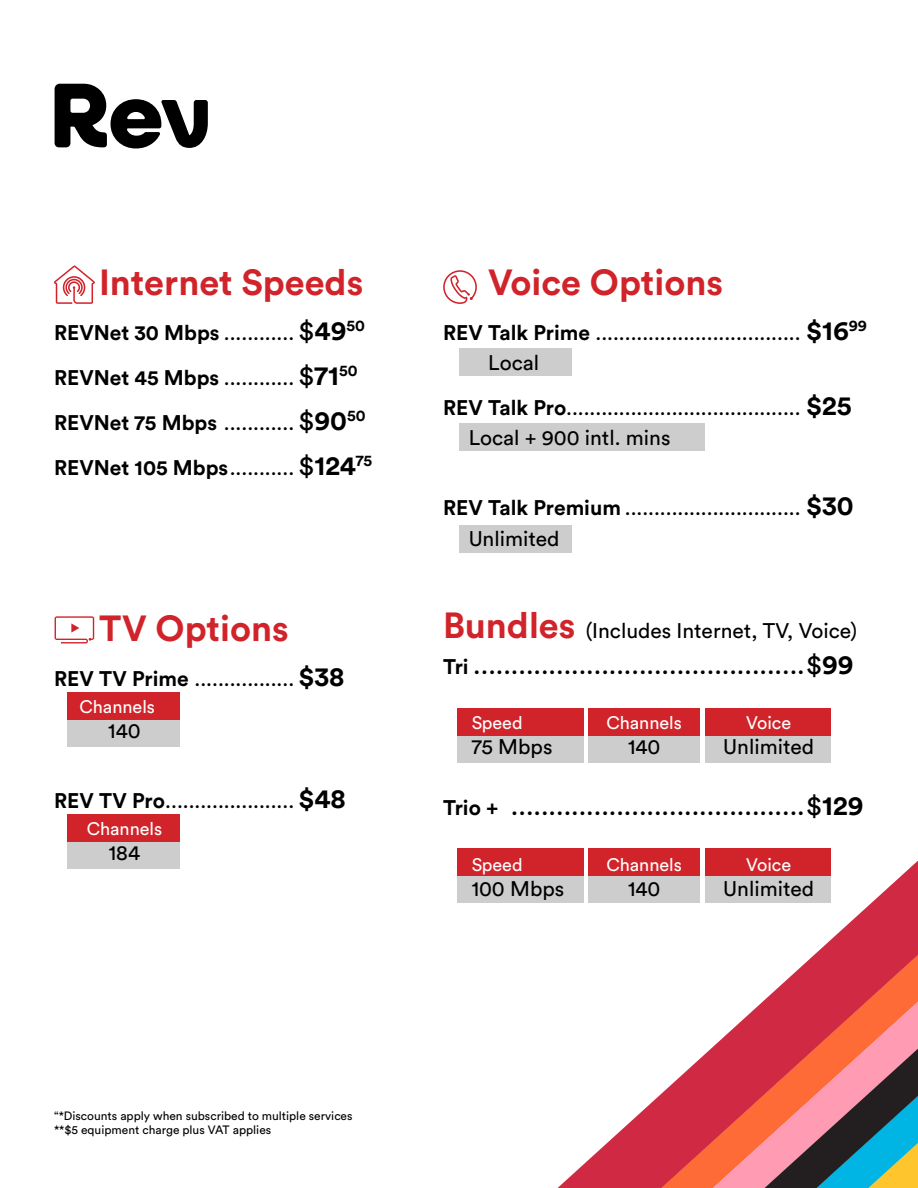
<style>
.page{position:relative;width:918px;height:1188px;background:#fff}
.page>*{position:absolute;margin:0;border:0;box-sizing:border-box;transform-origin:0 0}
.t1{font:700 36px "Circular Pro";color:#d1232a}
.t2{font:27px "Circular Pro";color:#000}
.t3{font:21px "Circular Pro";color:#000}
.t4{font:700 21px "Circular Pro";color:#000}
.t5{font:18px "Circular Pro";color:#fff}
.t6{font:12px/14.4px "Circular Pro";color:#000}
.s1{font-weight:400}
.s2{font-weight:400;font-size:27px}
.s3{font-size:27px}
.s4{font-weight:700}
.s5{font-weight:700;font-size:27px}
.s6{font-weight:700;font-size:36px;color:#d1232a}
.s7{font-weight:700;font-size:21px}
</style>
<div class="page">
<div style="left:67px;top:719px;width:113px;height:27px;background:#cdcdcd"></div>
<div style="left:67px;top:841px;width:113px;height:27px;background:#cdcdcd"></div>
<div style="left:459px;top:349px;width:113px;height:27px;background:#cdcdcd"></div>
<div style="left:459px;top:424px;width:246px;height:27px;background:#cdcdcd"></div>
<div style="left:459px;top:526px;width:113px;height:27px;background:#cdcdcd"></div>
<div style="left:67px;top:692px;width:113px;height:27px;background:#d1232a"></div>
<div style="left:67px;top:814px;width:113px;height:27px;background:#d1232a"></div>
<div style="left:457px;top:735px;width:126px;height:27px;background:#cdcdcd"></div>
<div style="left:457px;top:875px;width:126px;height:27px;background:#cdcdcd"></div>
<div style="left:589px;top:735px;width:111px;height:27px;background:#cdcdcd"></div>
<div style="left:705px;top:735px;width:126px;height:27px;background:#cdcdcd"></div>
<div style="left:457px;top:708px;width:126px;height:27px;background:#d1232a"></div>
<div style="left:457px;top:848px;width:126px;height:27px;background:#d1232a"></div>
<div style="left:589px;top:708px;width:111px;height:27px;background:#d1232a"></div>
<div style="left:589px;top:848px;width:111px;height:27px;background:#d1232a"></div>
<div style="left:705px;top:708px;width:126px;height:27px;background:#d1232a"></div>
<div style="left:705px;top:848px;width:126px;height:27px;background:#d1232a"></div>
<svg style="left:55px;top:616px;width:39px;height:28px"></svg>
<svg style="left:54px;top:265px;width:41px;height:39px"></svg>
<svg style="left:55px;top:84px;width:153px;height:64px"></svg>
<svg style="left:558px;top:861px;width:360px;height:327px"></svg>
<svg style="left:713px;top:1002px;width:205px;height:186px"></svg>
<svg style="left:443px;top:270px;width:34px;height:34px"></svg>
<p class="t1" style="left:99px;top:257px;width:266px">Internet Speeds</p>
<p class="t4" style="left:54px;top:318px;width:312px">REVNet 30 Mbps <span class="s1">............</span> <span class="s2">$</span><span class="s3">49</span><sup>50</sup></p>
<p class="t4" style="left:54px;top:363px;width:305px">REVNet 45 Mbps <span class="s1">............</span> <span class="s2">$</span><span class="s3">71</span><sup>50</sup></p>
<p class="t4" style="left:54px;top:408px;width:313px">REVNet 75 Mbps <span class="s1">............</span> <span class="s2">$</span><span class="s3">90</span><sup>50</sup></p>
<p class="t4" style="left:54px;top:453px;width:320px">REVNet 105 Mbps<span class="s1">...........</span> <span class="s2">$</span><span class="s3">124</span><sup>75</sup></p>
<p class="t1" style="left:99px;top:603px;width:191px">TV Options</p>
<p class="t3" style="left:54px;top:664px;width:292px"><span class="s4">REV TV Prime</span> ................. <span class="s5">$38</span></p>
<p class="t5" style="left:80px;top:695px;width:77px">Channels</p>
<p class="t3" style="left:108px;top:717px;width:34px">140</p>
<p class="t3" style="left:54px;top:787px;width:293px"><span class="s4">REV TV Pro</span>...................... <span class="s5">$48</span></p>
<p class="t5" style="left:87px;top:817px;width:77px">Channels</p>
<p class="t3" style="left:109px;top:839px;width:33px">184</p>
<p class="t1" style="left:488px;top:257px;width:236px">Voice Options</p>
<p class="t3" style="left:443px;top:318px;width:425px"><span class="s4">REV Talk Prime</span> ................................... <span class="s5">$16</span><sup>99</sup></p>
<p class="t3" style="left:488px;top:348px;width:52px">Local</p>
<p class="t3" style="left:443px;top:393px;width:410px"><span class="s4">REV Talk Pro</span>........................................ <span class="s5">$25</span></p>
<p class="t3" style="left:469px;top:423px;width:203px">Local + 900 intl. mins</p>
<p class="t3" style="left:443px;top:493px;width:412px"><span class="s4">REV Talk Premium</span> .............................. <span class="s5">$30</span></p>
<p class="t3" style="left:469px;top:525px;width:92px">Unlimited</p>
<p class="t3" style="left:443px;top:616px;width:416px"><span class="s6">Bundles</span> (Includes Internet, TV, Voice)</p>
<p class="t2" style="left:443px;top:646px;width:412px"><span class="s7">Tri</span> ............................................$<span class="s4">99</span></p>
<p class="t5" style="left:472px;top:711px;width:52px">Speed</p>
<p class="t5" style="left:606px;top:711px;width:77px">Channels</p>
<p class="t5" style="left:746px;top:711px;width:46px">Voice</p>
<p class="t3" style="left:472px;top:733px;width:82px">75 Mbps</p>
<p class="t3" style="left:628px;top:733px;width:34px">140</p>
<p class="t3" style="left:723px;top:733px;width:92px">Unlimited</p>
<p class="t2" style="left:443px;top:788px;width:422px"><span class="s7">Trio +</span> .......................................$<span class="s4">129</span></p>
<p class="t5" style="left:472px;top:852px;width:52px">Speed</p>
<p class="t5" style="left:606px;top:852px;width:77px">Channels</p>
<p class="t5" style="left:746px;top:852px;width:46px">Voice</p>
<p class="t3" style="left:472px;top:874px;width:94px">100 Mbps</p>
<p class="t3" style="left:628px;top:874px;width:34px">140</p>
<p class="t3" style="left:723px;top:874px;width:92px">Unlimited</p>
<p class="t6" style="left:54px;top:1108px;width:300px">“*Discounts apply when subscribed to multiple services **$5 equipment charge plus VAT applies</p>
</div>
